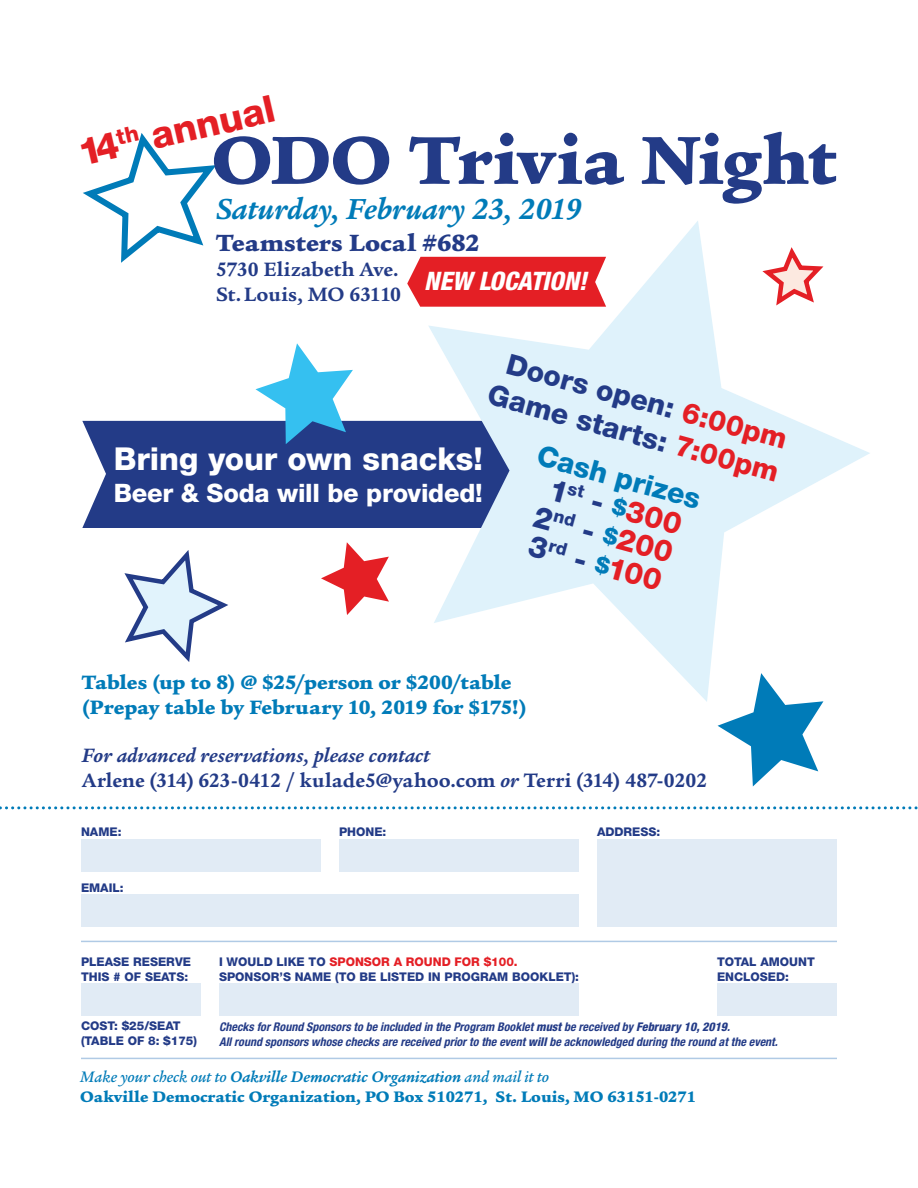
<style>
.page{position:relative;width:918px;height:1188px;background:#fff}
.page>*{position:absolute;margin:0;border:0;box-sizing:border-box;transform-origin:0 0}
.t1{font:900 73.5px "Legacy Serif Std";letter-spacing:-.015em;color:#233b87}
.t2{font:800 37.5px "Helvetica Neue";color:#e41f25}
.t3{font:800 31.65px "Helvetica Neue";color:#fff}
.t4{font:italic 700 31.5px "Legacy Serif Std";color:#007bb8}
.t5{font:800 30px "Helvetica Neue";color:#e41f25}
.t6{font:800 28.5px "Helvetica Neue";color:#233b87}
.t7{font:800 28.5px "Helvetica Neue";color:#007bb8}
.t8{font:800 25.5px "Helvetica Neue";letter-spacing:-.01em;color:#fff}
.t9{font:900 25.5px "Legacy Serif Std";color:#233b87}
.t10{font:italic 800 condensed 25.5px "Helvetica Neue";color:#fff}
.t11{font:700 21px "Legacy Serif Std";color:#233b87}
.t12{font:900 21px "Legacy Serif Std";letter-spacing:-.005em;color:#007bb8}
.t13{font:italic 700 21px "Legacy Serif Std";color:#233b87}
.t14{font:900 16.5px/19.8px "Legacy Serif Std";color:#007bb8}
.t15{font:italic 700 condensed 12px "Helvetica Neue";color:#233b87}
.t16{font:800 12px "Helvetica Neue";color:#233b87}
.t17{font:800 12px "Helvetica Neue";color:#e41f25}
.s1{color:#e41f25}
.s2{color:#233b87}
.s3{font-size:22.5px;color:#007bb8}
.s4{font-style:italic}
.s5{font-weight:800}
.s6{font-weight:500;font-style:italic}
.s7{font-weight:700;font-style:italic}
</style>
<div class="page">
<div style="left:82px;top:421px;width:346px;height:107px;background:#233b87"></div>
<svg style="left:428px;top:221px;width:442px;height:481px"></svg>
<svg style="left:124px;top:550px;width:104px;height:112px"></svg>
<svg style="left:83px;top:133px;width:134px;height:130px"></svg>
<svg style="left:718px;top:673px;width:105px;height:113px"></svg>
<div style="left:81px;top:839px;width:240px;height:33px;background:#e1ebf5"></div>
<hr style="left:81px;top:941px;width:756px;height:1px;background:#b0cae5">
<hr style="left:81px;top:1058px;width:756px;height:1px;background:#b0cae5">
<div style="left:339px;top:839px;width:240px;height:33px;background:#e1ebf5"></div>
<div style="left:597px;top:839px;width:240px;height:88px;background:#e1ebf5"></div>
<div style="left:81px;top:895px;width:498px;height:32px;background:#e1ebf5"></div>
<div style="left:81px;top:983px;width:120px;height:33px;background:#e1ebf5"></div>
<div style="left:219px;top:983px;width:360px;height:33px;background:#e1ebf5"></div>
<div style="left:717px;top:983px;width:120px;height:33px;background:#e1ebf5"></div>
<svg style="left:0;top:806px;width:918px;height:3px"></svg>
<svg style="left:321px;top:542px;width:68px;height:73px"></svg>
<svg style="left:256px;top:343px;width:97px;height:101px"></svg>
<svg style="left:757px;top:242px;width:68px;height:68px"></svg>
<svg style="left:407px;top:257px;width:199px;height:50px;background:#e52e33"></svg>
<div style="left:527px;top:479px;width:58px;height:81px;background:#dff2fb"></div>
<p class="t2" style="left:74px;top:131px;width:202px;rotate:-13deg">14<sup>th</sup> annual</p>
<p class="t1" style="left:211px;top:117px;width:627px">ODO Trivia Night</p>
<p class="t4" style="left:216px;top:191px;width:367px">Saturday, February 23, 2019</p>
<p class="t9" style="left:216px;top:228px;width:265px">Teamsters Local #682</p>
<p class="t11" style="left:216px;top:257px;width:184px">5730 Elizabeth Ave.</p>
<p class="t11" style="left:216px;top:282px;width:187px">St. Louis, MO 63110</p>
<p class="t10" style="left:424px;top:265px;width:164px">NEW LOCATION!</p>
<p class="t6" style="left:511px;top:347px;width:291px;rotate:15deg">Doors open: <span class="s1">6:00pm</span></p>
<p class="t6" style="left:493px;top:378px;width:302px;rotate:15deg">Game starts: <span class="s1">7:00pm</span></p>
<p class="t7" style="left:542px;top:439px;width:170px;rotate:15deg">Cash prizes</p>
<p class="t3" style="left:114px;top:439px;width:371px">Bring your own snacks!</p>
<p class="t8" style="left:114px;top:478px;width:371px">Beer &amp; Soda will be provided!</p>
<p class="t5" style="left:596px;top:483px;width:94px;rotate:15deg"><span class="s2">-</span> <span class="s3">$</span>300</p>
<p class="t5" style="left:588px;top:512px;width:94px;rotate:15deg"><span class="s2">-</span> <span class="s3">$</span>200</p>
<p class="t5" style="left:579px;top:540px;width:91px;rotate:15deg"><span class="s2">-</span> <span class="s3">$</span>100</p>
<p class="t12" style="left:82px;top:670px;width:431px">Tables (up to 8) @ $25/person or $200/table</p>
<p class="t12" style="left:82px;top:695px;width:447px">(Prepay table by February 10, 2019 for $175!)</p>
<p class="t13" style="left:82px;top:743px;width:350px">For advanced reservations, please contact</p>
<p class="t11" style="left:82px;top:768px;width:627px">Arlene (314) 623-0412 / kulade5@yahoo.com <span class="s4">or</span> Terri (314) 487-0202</p>
<p class="t16" style="left:81px;top:825px;width:42px">NAME:</p>
<p class="t16" style="left:339px;top:825px;width:49px">PHONE:</p>
<p class="t16" style="left:597px;top:825px;width:65px">ADDRESS:</p>
<p class="t16" style="left:81px;top:880px;width:44px">EMAIL:</p>
<p class="t16" style="left:81px;top:955px;width:112px">PLEASE RESERVE</p>
<p class="t16" style="left:81px;top:969px;width:109px">THIS # OF SEATS:</p>
<p class="t16" style="left:81px;top:1019px;width:101px">COST: $25/SEAT</p>
<p class="t16" style="left:81px;top:1033px;width:118px">(TABLE OF 8: $175)</p>
<p class="t17" style="left:219px;top:955px;width:300px"><span class="s2">I WOULD LIKE TO</span> SPONSOR A ROUND FOR $100.</p>
<p class="t16" style="left:219px;top:969px;width:362px">SPONSOR’S NAME (TO BE LISTED IN PROGRAM BOOKLET):</p>
<p class="t16" style="left:717px;top:955px;width:99px">TOTAL AMOUNT</p>
<p class="t16" style="left:717px;top:969px;width:74px">ENCLOSED:</p>
<p class="t15" style="left:219px;top:1020px;width:513px">Checks for Round Sponsors to be included in the Program Booklet <span class="s5">must</span> be received by <span class="s5">February 10, 2019</span>.</p>
<p class="t15" style="left:219px;top:1034px;width:560px">All round sponsors whose checks are received prior to the event <span class="s5">will</span> be acknowledged during the round at the event.</p>
<p class="t14" style="left:80px;top:1067px;width:617px"><span class="s6">Make your check out to</span> <span class="s7">Oakville Democratic Organization</span> <span class="s6">and mail it to<br></span>Oakville Democratic Organization, PO Box 510271, St. Louis, MO 63151-0271</p>
</div>
